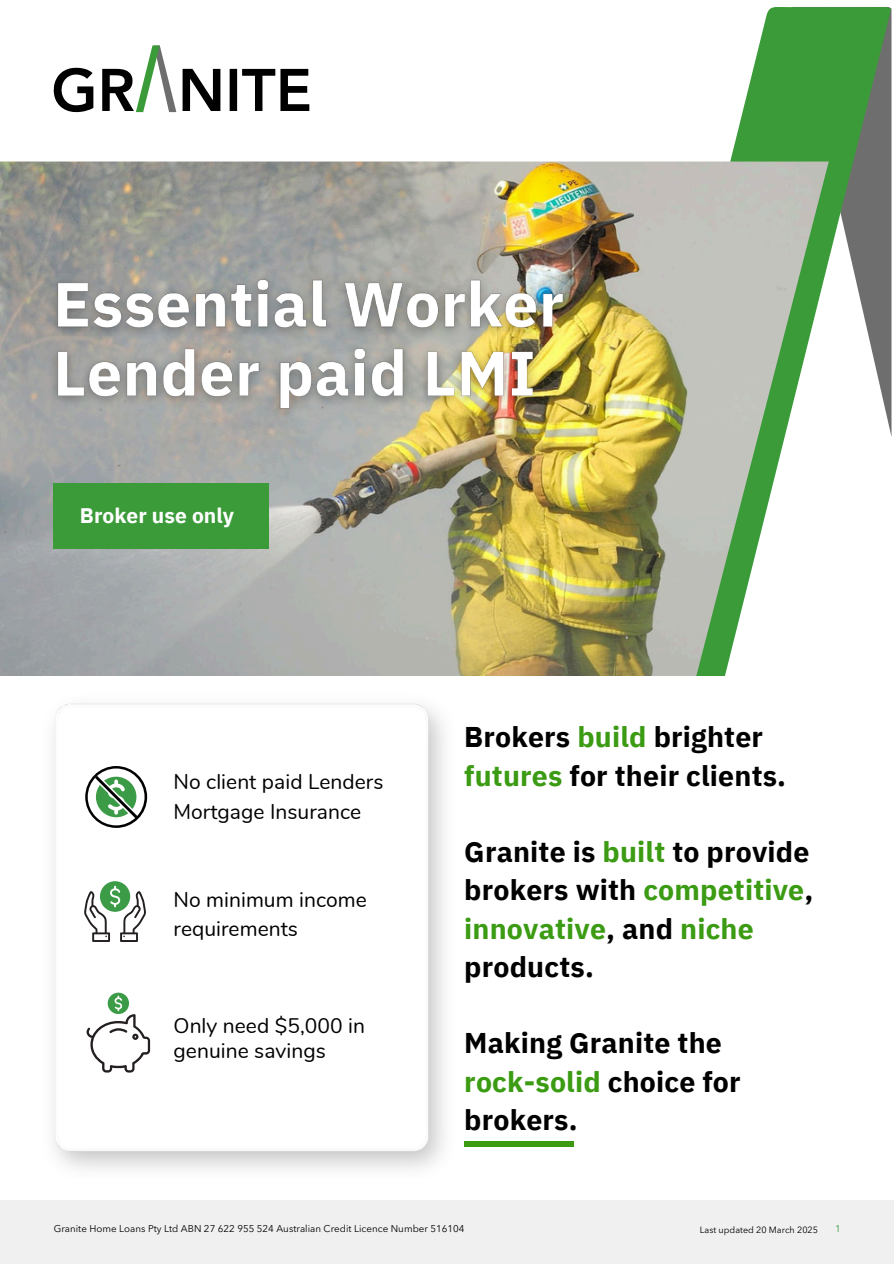
<style>
.page{position:relative;width:894px;height:1264px;background:#fff}
.page>*{position:absolute;margin:0;border:0;box-sizing:border-box;transform-origin:0 0}
.t1{font:700 28.5px/38.2px "IBM Plex Sans";letter-spacing:.005em;color:#000}
.t2{font:21px/29.2px "Nunito";color:#000}
.t3{font:700 21px "IBM Plex Sans";color:#fff}
.t4{font:9.75px "Avenir Next LT Pro";letter-spacing:.005em;color:#000}
.t5{font:9.75px "Avenir Next LT Pro";color:#3b9b39}
.t6{font:9px "Avenir Next LT Pro";color:#000}
.s1{color:#3b9b13}
</style>
<div class="page">
<svg style="left:730px;top:7px;width:160px;height:423px"></svg>
<img style="left:0;top:161px;width:828px;height:515px">
<svg style="left:182px;top:69px;width:38px;height:42px"></svg>
<svg style="left:53px;top:67px;width:40px;height:45px"></svg>
<svg style="left:229px;top:69px;width:80px;height:42px"></svg>
<svg style="left:102px;top:45px;width:74px;height:67px"></svg>
<div style="left:54px;top:483px;width:215px;height:65px;background:#3b9b39"></div>
<div style="left:464px;top:1141px;width:109px;height:5px;background:#3b9b13"></div>
<svg style="left:86px;top:992px;width:64px;height:80px"></svg>
<div style="left:0;top:1200px;width:893px;height:63px;background:#f0f0f0"></div>
<svg style="left:85px;top:766px;width:62px;height:62px"></svg>
<svg style="left:100px;top:881px;width:30px;height:30px"></svg>
<svg style="left:84px;top:885px;width:62px;height:57px"></svg>
<img style="left:42px;top:263px;width:537px;height:166px">
<p class="t3" style="left:80px;top:498px;width:155px">Broker use only</p>
<p class="t2" style="left:173px;top:766px;width:211px">No client paid Lenders<br>Mortgage Insurance</p>
<p class="t2" style="left:173px;top:883px;width:195px">No minimum income requirements</p>
<p class="t2" style="left:173px;top:1012px;width:193px;line-height:24.8px">Only need $5,000 in genuine savings</p>
<p class="t1" style="left:464px;top:715px;width:323px">Brokers <span class="s1">build</span> brighter <span class="s1">futures</span> for their clients.</p>
<p class="t1" style="left:464px;top:830px;width:350px">Granite is <span class="s1">built</span> to provide brokers with <span class="s1">competitive</span>, <span class="s1">innovative</span>, and <span class="s1">niche </span>products.</p>
<p class="t1" style="left:464px;top:1021px;width:278px">Making Granite the <span class="s1">rock-solid</span> choice for brokers.</p>
<p class="t4" style="left:54px;top:1223px;width:412px">Granite Home Loans Pty Ltd ABN 27 622 955 524 Australian Credit Licence Number 516104</p>
<p class="t6" style="left:699px;top:1223px;width:120px">Last updated 20 March 2025</p>
<p class="t5" style="left:834px;top:1223px;width:7px">1</p>
</div>
